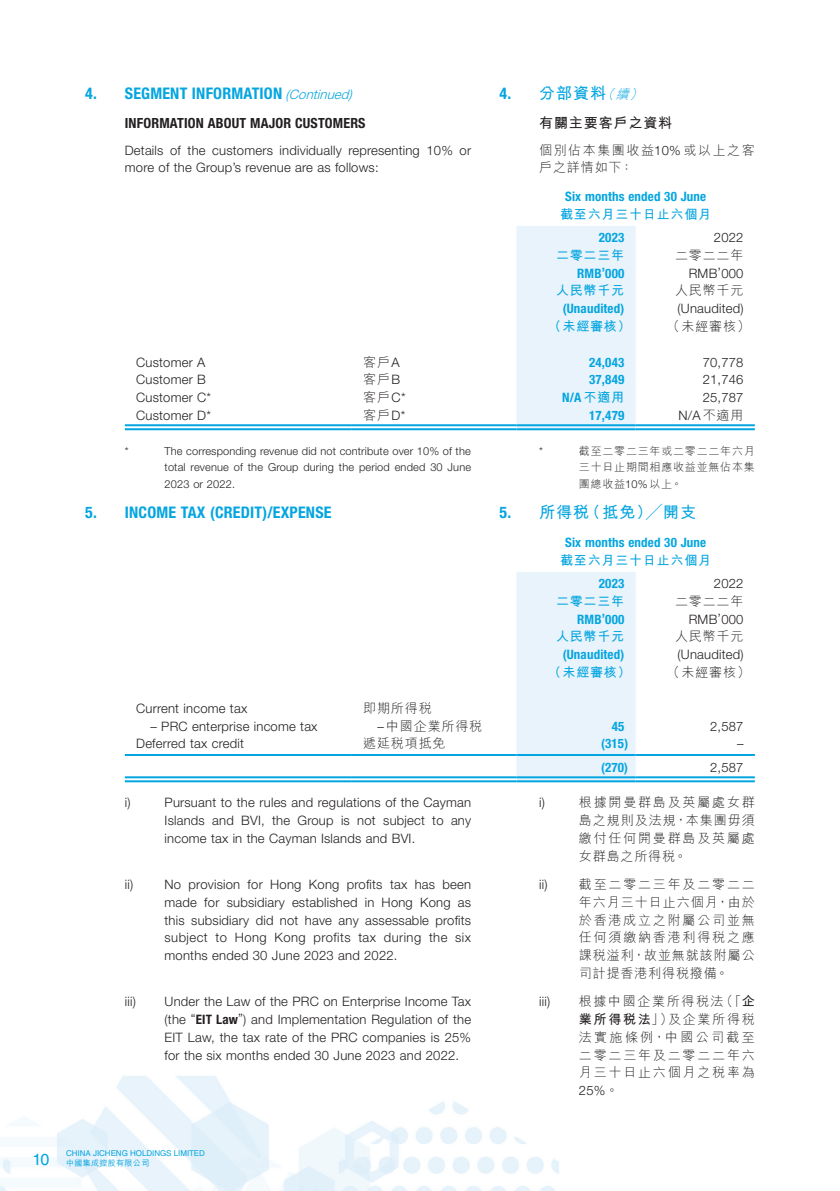
<style>
.page{position:relative;width:840px;height:1191px;background:#fff}
.page>*{position:absolute;margin:0;border:0;box-sizing:border-box;transform-origin:0 0}
.t1{font:700 condensed 16px "Helvetica Neue LT Std";letter-spacing:.01em;color:#04a5e0}
.t2{font:700 16px "M Hei HK";letter-spacing:.06em;color:#04a5e0}
.t3{font:700 condensed 14px "Helvetica Neue LT Std";letter-spacing:.01em;color:#231f20}
.t4{font:700 14px "M Hei HK";letter-spacing:.06em;color:#231f20}
.t5{font:300 13px/17.8px "Helvetica Neue LT Std";letter-spacing:.015em;color:#231f20;text-align:justify}
.t6{font:300 13px/17.8px "M Hei HK";letter-spacing:.12em;color:#231f20;text-align:justify}
.t7{font:700 condensed 13px "Helvetica Neue LT Std";letter-spacing:.01em;color:#04a5e0}
.t8{font:700 13px "M Hei HK";letter-spacing:.06em;color:#04a5e0}
.t9{font:300 13px "M Hei HK";letter-spacing:.065em;color:#231f20}
.t10{font:300 11px/16.6px "Helvetica Neue LT Std";letter-spacing:.015em;color:#231f20;text-align:justify}
.t11{font:300 11px/16.6px "M Hei HK";letter-spacing:.07em;color:#231f20;text-align:justify}
.t12{font:8px "Helvetica LT Std";letter-spacing:-.005em;color:#04a5e0}
.t13{font:500 8px "M Hei HK";letter-spacing:.045em;color:#04a5e0}
.s1{font-weight:300;font-style:italic;font-stretch:normal;font-size:13px}
.s2{font-family:"Helvetica Neue LT Std";font-stretch:condensed}
.s3{font-weight:300;font-style:italic;font-size:13px}
.s4{font-family:"Helvetica Neue LT Std"}
.s5{font-family:"M Hei HK";font-stretch:normal}
.s6{font-family:"M Hei HK"}
.s7{font-weight:700;font-stretch:condensed}
.s8{font-weight:700}
</style>
<div class="page">
<img style="left:0;top:226px;width:755px;height:965px">
<div style="left:516px;top:226px;width:119px;height:202px;background:#e8f3fb"></div>
<hr style="left:125px;top:424px;width:226px;height:2px;background:#04a5e0">
<hr style="left:125px;top:428px;width:226px;height:2px;background:#04a5e0">
<hr style="left:351px;top:424px;width:165px;height:2px;background:#04a5e0">
<hr style="left:351px;top:428px;width:165px;height:2px;background:#04a5e0">
<hr style="left:516px;top:424px;width:119px;height:2px;background:#04a5e0">
<hr style="left:516px;top:428px;width:119px;height:2px;background:#04a5e0">
<hr style="left:635px;top:424px;width:119px;height:2px;background:#04a5e0">
<hr style="left:635px;top:428px;width:119px;height:2px;background:#04a5e0">
<div style="left:516px;top:572px;width:119px;height:208px;background:#e8f3fb"></div>
<hr style="left:125px;top:754px;width:226px;height:2px;background:#04a5e0">
<hr style="left:351px;top:754px;width:165px;height:2px;background:#04a5e0">
<hr style="left:516px;top:754px;width:119px;height:2px;background:#04a5e0">
<hr style="left:635px;top:754px;width:119px;height:2px;background:#04a5e0">
<hr style="left:125px;top:776px;width:226px;height:2px;background:#04a5e0">
<hr style="left:125px;top:780px;width:226px;height:2px;background:#04a5e0">
<hr style="left:351px;top:776px;width:165px;height:2px;background:#04a5e0">
<hr style="left:351px;top:780px;width:165px;height:2px;background:#04a5e0">
<hr style="left:516px;top:776px;width:119px;height:2px;background:#04a5e0">
<hr style="left:516px;top:780px;width:119px;height:2px;background:#04a5e0">
<hr style="left:635px;top:776px;width:119px;height:2px;background:#04a5e0">
<hr style="left:635px;top:780px;width:119px;height:2px;background:#04a5e0">
<p class="t1" style="left:85px;top:84px;width:269px">4. SEGMENT INFORMATION <span class="s1">(Continued)</span></p>
<p class="t3" style="left:125px;top:114px;width:242px">INFORMATION ABOUT MAJOR CUSTOMERS</p>
<p class="t5" style="left:125px;top:141px;width:347px">Details of the customers individually representing 10% or more of the Group’s revenue are as follows:</p>
<p class="t2" style="left:499px;top:82px;width:148px"><span class="s2">4.</span> 分部資料<span class="s3">（續）</span></p>
<p class="t4" style="left:539px;top:112px;width:134px">有關主要客戶之資料</p>
<p class="t6" style="left:539px;top:141px;width:217px">個別佔本集團收益<span class="s4">10%</span>或以上之客戶之詳情如下：</p>
<p class="t7" style="left:564px;top:188px;width:142px">Six months ended 30 June</p>
<p class="t8" style="left:559px;top:204px;width:153px">截至六月三十日止六個月</p>
<p class="t7" style="left:598px;top:229px;width:27px">2023</p>
<p class="t5" style="left:713px;top:228px;width:31px">2022</p>
<p class="t8" style="left:555px;top:245px;width:70px">二零二三年</p>
<p class="t6" style="left:674px;top:246px;width:70px">二零二二年</p>
<p class="t7" style="left:577px;top:265px;width:49px">RMB’000</p>
<p class="t5" style="left:688px;top:264px;width:56px">RMB’000</p>
<p class="t8" style="left:555px;top:281px;width:70px">人民幣千元</p>
<p class="t6" style="left:674px;top:281px;width:70px">人民幣千元</p>
<p class="t7" style="left:562px;top:301px;width:63px">(Unaudited)</p>
<p class="t5" style="left:677px;top:299px;width:67px">(Unaudited)</p>
<p class="t8" style="left:547px;top:317px;width:84px">（未經審核）</p>
<p class="t6" style="left:666px;top:317px;width:84px">（未經審核）</p>
<p class="t5" style="left:136px;top:353px;width:71px">Customer A</p>
<p class="t6" style="left:363px;top:353px;width:38px">客戶<span class="s4">A</span></p>
<p class="t7" style="left:589px;top:354px;width:37px">24,043</p>
<p class="t5" style="left:702px;top:353px;width:42px">70,778</p>
<p class="t5" style="left:136px;top:371px;width:71px">Customer B</p>
<p class="t6" style="left:363px;top:370px;width:39px">客戶<span class="s4">B</span></p>
<p class="t7" style="left:589px;top:372px;width:37px">37,849</p>
<p class="t5" style="left:702px;top:371px;width:42px">21,746</p>
<p class="t5" style="left:136px;top:388px;width:76px">Customer C*</p>
<p class="t6" style="left:363px;top:388px;width:44px">客戶<span class="s4">C*</span></p>
<p class="t7" style="left:562px;top:390px;width:64px">N/A<span class="s5">不適用</span></p>
<p class="t5" style="left:702px;top:388px;width:42px">25,787</p>
<p class="t5" style="left:136px;top:406px;width:76px">Customer D*</p>
<p class="t6" style="left:363px;top:406px;width:44px">客戶<span class="s4">D*</span></p>
<p class="t7" style="left:589px;top:407px;width:37px">17,479</p>
<p class="t5" style="left:678px;top:406px;width:66px">N/A<span class="s6">不適用</span></p>
<p class="t10" style="left:125px;top:442px;width:5px">*</p>
<p class="t10" style="left:164px;top:442px;width:308px">The corresponding revenue did not contribute over 10% of the total revenue of the Group during the period ended 30 June 2023 or 2022.</p>
<p class="t1" style="left:85px;top:503px;width:248px">5. INCOME TAX (CREDIT)/EXPENSE</p>
<p class="t10" style="left:539px;top:442px;width:5px">*</p>
<p class="t11" style="left:578px;top:442px;width:177px">截至二零二三年或二零二二年六月三十日止期間相應收益並無佔本集團總收益<span class="s4">10%</span>以上。</p>
<p class="t2" style="left:499px;top:500px;width:198px"><span class="s2">5.</span> 所得稅（抵免）╱開支</p>
<p class="t7" style="left:564px;top:534px;width:142px">Six months ended 30 June</p>
<p class="t8" style="left:559px;top:550px;width:153px">截至六月三十日止六個月</p>
<p class="t7" style="left:598px;top:575px;width:27px">2023</p>
<p class="t5" style="left:713px;top:574px;width:31px">2022</p>
<p class="t8" style="left:555px;top:591px;width:70px">二零二三年</p>
<p class="t6" style="left:674px;top:592px;width:70px">二零二二年</p>
<p class="t7" style="left:577px;top:611px;width:49px">RMB’000</p>
<p class="t5" style="left:688px;top:610px;width:56px">RMB’000</p>
<p class="t8" style="left:555px;top:627px;width:70px">人民幣千元</p>
<p class="t6" style="left:674px;top:627px;width:70px">人民幣千元</p>
<p class="t7" style="left:562px;top:647px;width:63px">(Unaudited)</p>
<p class="t5" style="left:677px;top:645px;width:67px">(Unaudited)</p>
<p class="t8" style="left:547px;top:663px;width:84px">（未經審核）</p>
<p class="t6" style="left:666px;top:663px;width:84px">（未經審核）</p>
<p class="t5" style="left:136px;top:699px;width:112px">Current income tax</p>
<p class="t6" style="left:363px;top:699px;width:70px">即期所得稅</p>
<p class="t5" style="left:150px;top:716px;width:168px">– PRC enterprise income tax</p>
<p class="t9" style="left:377px;top:719px;width:106px"><span class="s4">–</span>中國企業所得稅</p>
<p class="t7" style="left:611px;top:718px;width:14px">45</p>
<p class="t5" style="left:709px;top:716px;width:35px">2,587</p>
<p class="t5" style="left:136px;top:734px;width:109px">Deferred tax credit</p>
<p class="t6" style="left:363px;top:734px;width:84px">遞延稅項抵免</p>
<p class="t7" style="left:600px;top:736px;width:29px">(315)</p>
<p class="t5" style="left:736px;top:734px;width:8px">–</p>
<p class="t7" style="left:600px;top:759px;width:29px">(270)</p>
<p class="t5" style="left:709px;top:758px;width:35px">2,587</p>
<p class="t5" style="left:125px;top:793px;width:7px">i)</p>
<p class="t5" style="left:164px;top:793px;width:308px">Pursuant to the rules and regulations of the Cayman Islands and BVI, the Group is not subject to any income tax in the Cayman Islands and BVI.</p>
<p class="t5" style="left:125px;top:875px;width:10px">ii)</p>
<p class="t5" style="left:164px;top:875px;width:308px">No provision for Hong Kong profits tax has been made for subsidiary established in Hong Kong as this subsidiary did not have any assessable profits subject to Hong Kong profits tax during the six months ended 30 June 2023 and 2022.</p>
<p class="t5" style="left:125px;top:992px;width:12px">iii)</p>
<p class="t5" style="left:164px;top:992px;width:308px">Under the Law of the PRC on Enterprise Income Tax (the “<span class="s7">EIT Law</span>”) and Implementation Regulation of the EIT Law, the tax rate of the PRC companies is 25% for the six months ended 30 June 2023 and 2022.</p>
<p class="t12" style="left:66px;top:1148px;width:140px">CHINA JICHENG HOLDINGS LIMITED</p>
<p class="t13" style="left:32px;top:1157px;width:118px"><sup>10</sup> 中國集成控股有限公司</p>
<p class="t5" style="left:539px;top:793px;width:7px">i)</p>
<p class="t6" style="left:578px;top:793px;width:177px">根據開曼群島及英屬處女群島之規則及法規，本集團毋須繳付任何開曼群島及英屬處女群島之所得稅。</p>
<p class="t5" style="left:539px;top:875px;width:10px">ii)</p>
<p class="t6" style="left:578px;top:875px;width:177px">截至二零二三年及二零二二年六月三十日止六個月，由於於香港成立之附屬公司並無任何須繳納香港利得稅之應課稅溢利，故並無就該附屬公司計提香港利得稅撥備。</p>
<p class="t5" style="left:539px;top:992px;width:12px">iii)</p>
<p class="t6" style="left:578px;top:992px;width:177px">根據中國企業所得稅法（「<span class="s8">企業所得稅法</span>」）及企業所得稅法實施條例，中國公司截至二零二三年及二零二二年六月三十日止六個月之稅率為</p>
<p class="t5" style="left:578px;top:1081px;width:41px">25%<span class="s6">。</span></p>
</div>
